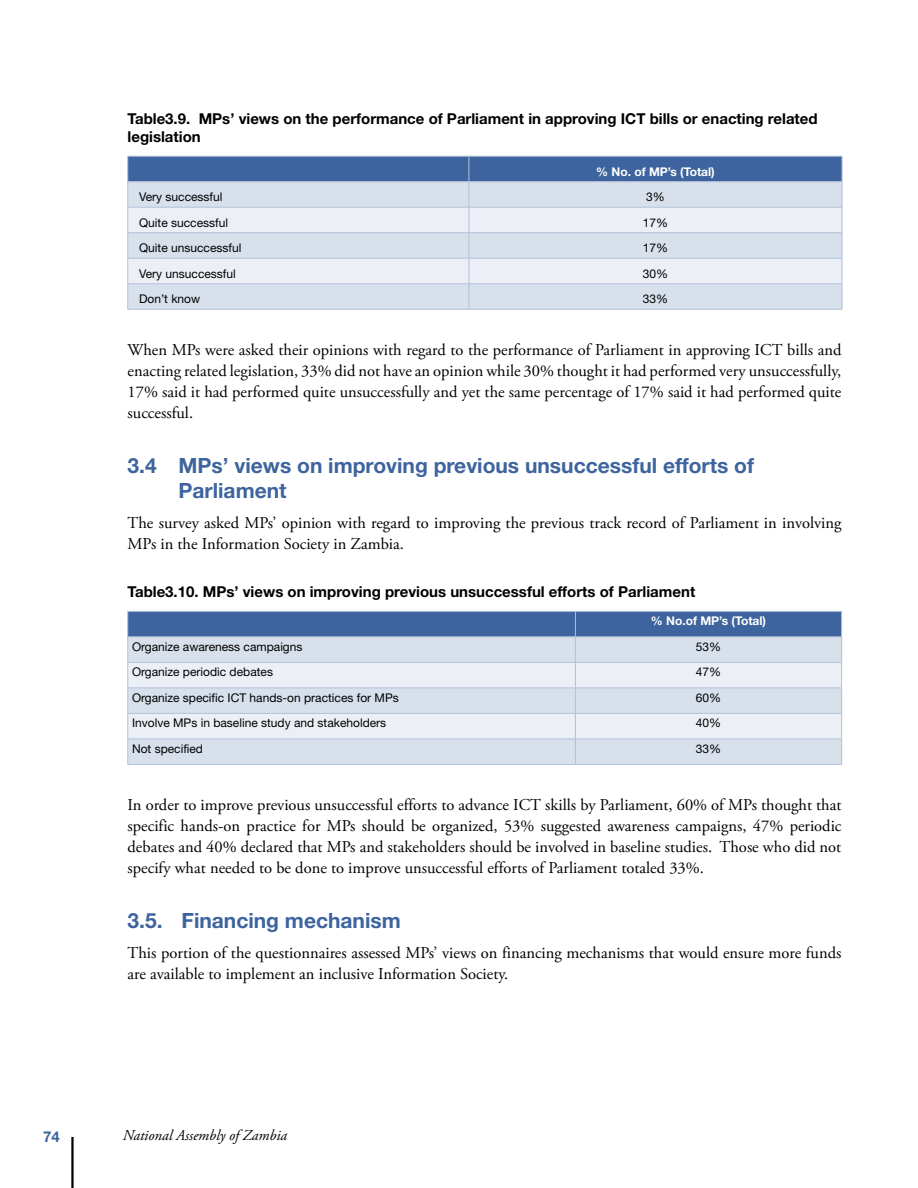
<style>
.page{position:relative;width:918px;height:1188px;background:#fff}
.page>*{position:absolute;margin:0;border:0;box-sizing:border-box;transform-origin:0 0}
.t1{font:700 21px/25.2px "Helvetica Neue";color:#3d649e}
.t2{font:16.5px/21px "Adobe Garamond Pro";color:#000;text-align:justify}
.t3{font:700 15px/18px "Helvetica Neue";color:#000}
.t4{font:italic 15px "Adobe Garamond Pro";color:#000}
.t5{font:700 15px "Helvetica Neue";color:#3d649e}
.t6{font:12px "Helvetica Neue";color:#000}
.t7{font:700 12px "Helvetica Neue";color:#fff}
</style>
<div class="page">
<hr style="left:71px;top:1137px;width:3px;height:51px;background:#000">
<svg style="left:127px;top:156px;width:716px;height:153px;background:#c4cfe1"></svg>
<hr style="left:128px;top:309px;width:341px;height:1px;background:#b1c1d8">
<hr style="left:469px;top:309px;width:373px;height:1px;background:#b1c1d8">
<svg style="left:127px;top:611px;width:715px;height:153px;background:#c4cfe1"></svg>
<hr style="left:128px;top:764px;width:447px;height:1px;background:#b1c1d8">
<hr style="left:575px;top:764px;width:267px;height:1px;background:#b1c1d8">
<p class="t3" style="left:128px;top:109px;width:692px">Table3.9. MPs’ views on the performance of Parliament in approving ICT bills or enacting related legislation</p>
<p class="t7" style="left:596px;top:164px;width:120px">% No. of MP’s (Total)</p>
<p class="t6" style="left:139px;top:190px;width:85px">Very successful</p>
<p class="t6" style="left:646px;top:190px;width:20px">3%</p>
<p class="t6" style="left:139px;top:215px;width:90px">Quite successful</p>
<p class="t6" style="left:643px;top:215px;width:27px">17%</p>
<p class="t6" style="left:139px;top:241px;width:104px">Quite unsuccessful</p>
<p class="t6" style="left:643px;top:241px;width:27px">17%</p>
<p class="t6" style="left:139px;top:266px;width:98px">Very unsuccessful</p>
<p class="t6" style="left:643px;top:266px;width:27px">30%</p>
<p class="t6" style="left:139px;top:292px;width:63px">Don’t know</p>
<p class="t6" style="left:643px;top:292px;width:27px">33%</p>
<p class="t2" style="left:128px;top:339px;width:715px">When MPs were asked their opinions with regard to the performance of Parliament in approving ICT bills and enacting related legislation, 33% did not have an opinion while 30% thought it had performed very unsuccessfully, 17% said it had performed quite unsuccessfully and yet the same percentage of 17% said it had performed quite successful.</p>
<p class="t1" style="left:179px;top:452px;width:577px;text-indent:-51px">3.4 MPs’ views on improving previous unsuccessful efforts of<br>Parliament</p>
<p class="t2" style="left:128px;top:512px;width:715px">The survey asked MPs’ opinion with regard to improving the previous track record of Parliament in involving<br>MPs in the Information Society in Zambia.</p>
<p class="t3" style="left:128px;top:582px;width:569px">Table3.10. MPs’ views on improving previous unsuccessful efforts of Parliament</p>
<p class="t7" style="left:651px;top:613px;width:117px">% No.of MP’s (Total)</p>
<p class="t6" style="left:132px;top:639px;width:172px">Organize awareness campaigns</p>
<p class="t6" style="left:696px;top:639px;width:27px">53%</p>
<p class="t6" style="left:132px;top:665px;width:142px">Organize periodic debates</p>
<p class="t6" style="left:696px;top:665px;width:27px">47%</p>
<p class="t6" style="left:132px;top:690px;width:268px">Organize specific ICT hands-on practices for MPs</p>
<p class="t6" style="left:696px;top:690px;width:27px">60%</p>
<p class="t6" style="left:132px;top:716px;width:256px">Involve MPs in baseline study and stakeholders</p>
<p class="t6" style="left:696px;top:716px;width:27px">40%</p>
<p class="t6" style="left:132px;top:741px;width:73px">Not specified</p>
<p class="t6" style="left:696px;top:741px;width:27px">33%</p>
<p class="t2" style="left:128px;top:795px;width:715px">In order to improve previous unsuccessful efforts to advance ICT skills by Parliament, 60% of MPs thought that specific hands-on practice for MPs should be organized, 53% suggested awareness campaigns, 47% periodic debates and 40% declared that MPs and stakeholders should be involved in baseline studies. Those who did not specify what needed to be done to improve unsuccessful efforts of Parliament totaled 33%.</p>
<p class="t1" style="left:128px;top:907px;width:275px">3.5. Financing mechanism</p>
<p class="t2" style="left:128px;top:942px;width:715px">This portion of the questionnaires assessed MPs’ views on financing mechanisms that would ensure more funds are available to implement an inclusive Information Society.</p>
<p class="t5" style="left:43px;top:1128px;width:18px">74</p>
<p class="t4" style="left:123px;top:1126px;width:166px">National Assembly of Zambia</p>
</div>
